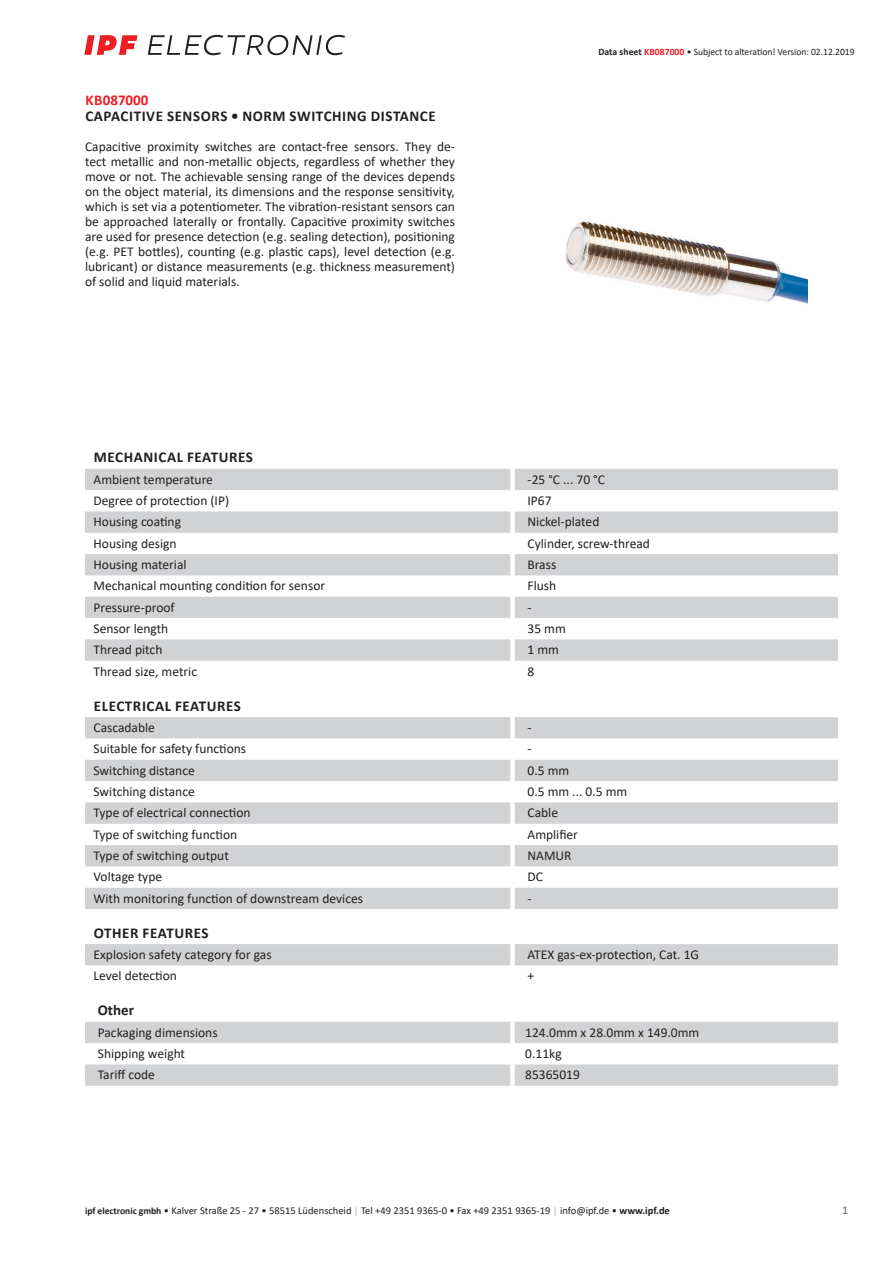
<style>
.page{position:relative;width:893px;height:1263px;background:#fff}
.page>*{position:absolute;margin:0;border:0;box-sizing:border-box;transform-origin:0 0}
.t1{font:700 15px "Calibri";letter-spacing:.04em;color:#231f20}
.t2{font:700 15px "Calibri";color:#ee1d23}
.t3{font:13.5px/15px "Calibri";color:#231f20;text-align:justify}
.t4{font:12px "Calibri";color:#636366}
.t5{font:10.5px "Calibri";color:#231f20}
.t6{font:9.75px "Calibri";letter-spacing:-.005em;color:#231f20}
.s1{font-weight:700}
.s2{font-weight:700;color:#ee1d23}
.s3{font-weight:700;font-size:9.75px}
.s4{font-size:9.75px;color:#a8a9ad}
</style>
<div class="page">
<svg style="left:148px;top:35px;width:197px;height:20px"></svg>
<svg style="left:84px;top:35px;width:54px;height:20px"></svg>
<svg style="left:85px;top:469px;width:753px;height:192px;fill:#d1d2d4"></svg>
<svg style="left:85px;top:717px;width:753px;height:192px;fill:#d1d2d4"></svg>
<div style="left:85px;top:944px;width:753px;height:21px;background:#d1d2d4"></div>
<svg style="left:85px;top:1022px;width:753px;height:64px;fill:#d1d2d4"></svg>
<div style="left:510px;top:1022px;width:5px;height:21px;background:#fff"></div>
<div style="left:510px;top:1043px;width:5px;height:21px;background:#fff"></div>
<div style="left:510px;top:1064px;width:5px;height:22px;background:#fff"></div>
<img style="left:565px;top:221px;width:242px;height:83px">
<p class="t2" style="left:85px;top:89px;width:65px">KB087000</p>
<p class="t1" style="left:85px;top:106px;width:352px">CAPACITIVE SENSORS • NORM SWITCHING DISTANCE</p>
<p class="t3" style="left:85px;top:139px;width:371px">Capacitive proximity switches are contact-free sensors. They de&shy;tect metallic and non-metallic objects, regardless of whether they move or not. The achievable sensing range of the devices depends on the object material, its dimensions and the response sensitivity, which is set via a potentiometer. The vibration-resistant sensors can be approached laterally or frontally. Capacitive proximity switches are used for presence detection (e.g. sealing detection), positioning (e.g. PET bottles), counting (e.g. plastic caps), level detection (e.g. lubricant) or distance measurements (e.g. thickness measurement) of solid and liquid materials.</p>
<p class="t6" style="left:598px;top:45px;width:258px"><span class="s1">Data sheet</span> <span class="s2">KB087000</span> • Subject to alteration! Version: 02.12.2019</p>
<p class="t1" style="left:94px;top:447px;width:161px">MECHANICAL FEATURES</p>
<p class="t3" style="left:94px;top:471px;width:121px">Ambient temperature</p>
<p class="t3" style="left:527px;top:471px;width:79px">-25 °C ... 70 °C</p>
<p class="t3" style="left:94px;top:493px;width:137px">Degree of protection (IP)</p>
<p class="t3" style="left:527px;top:493px;width:26px">IP67</p>
<p class="t3" style="left:94px;top:514px;width:89px">Housing coating</p>
<p class="t3" style="left:527px;top:514px;width:73px">Nickel-plated</p>
<p class="t3" style="left:94px;top:535px;width:85px">Housing design</p>
<p class="t3" style="left:527px;top:535px;width:124px">Cylinder, screw-thread</p>
<p class="t3" style="left:94px;top:557px;width:95px">Housing material</p>
<p class="t3" style="left:527px;top:557px;width:30px">Brass</p>
<p class="t3" style="left:94px;top:578px;width:233px">Mechanical mounting condition for sensor</p>
<p class="t3" style="left:527px;top:578px;width:30px">Flush</p>
<p class="t3" style="left:94px;top:599px;width:83px">Pressure-proof</p>
<p class="t3" style="left:527px;top:599px;width:6px">-</p>
<p class="t3" style="left:94px;top:621px;width:76px">Sensor length</p>
<p class="t3" style="left:527px;top:621px;width:40px">35 mm</p>
<p class="t3" style="left:94px;top:642px;width:70px">Thread pitch</p>
<p class="t3" style="left:527px;top:642px;width:33px">1 mm</p>
<p class="t3" style="left:94px;top:663px;width:105px">Thread size, metric</p>
<p class="t3" style="left:527px;top:663px;width:8px">8</p>
<p class="t1" style="left:94px;top:695px;width:149px">ELECTRICAL FEATURES</p>
<p class="t3" style="left:94px;top:720px;width:63px">Cascadable</p>
<p class="t3" style="left:527px;top:720px;width:6px">-</p>
<p class="t3" style="left:94px;top:741px;width:154px">Suitable for safety functions</p>
<p class="t3" style="left:527px;top:741px;width:6px">-</p>
<p class="t3" style="left:94px;top:762px;width:103px">Switching distance</p>
<p class="t3" style="left:527px;top:762px;width:43px">0.5 mm</p>
<p class="t3" style="left:94px;top:784px;width:103px">Switching distance</p>
<p class="t3" style="left:527px;top:784px;width:101px">0.5 mm ... 0.5 mm</p>
<p class="t3" style="left:94px;top:805px;width:159px">Type of electrical connection</p>
<p class="t3" style="left:527px;top:805px;width:32px">Cable</p>
<p class="t3" style="left:94px;top:826px;width:145px">Type of switching function</p>
<p class="t3" style="left:527px;top:826px;width:52px">Amplifier</p>
<p class="t3" style="left:94px;top:848px;width:137px">Type of switching output</p>
<p class="t3" style="left:527px;top:848px;width:46px">NAMUR</p>
<p class="t3" style="left:94px;top:869px;width:70px">Voltage type</p>
<p class="t3" style="left:527px;top:869px;width:17px">DC</p>
<p class="t3" style="left:94px;top:890px;width:271px">With monitoring function of downstream devices</p>
<p class="t3" style="left:527px;top:890px;width:6px">-</p>
<p class="t1" style="left:94px;top:922px;width:116px">OTHER FEATURES</p>
<p class="t3" style="left:94px;top:947px;width:180px">Explosion safety category for gas</p>
<p class="t3" style="left:527px;top:947px;width:173px">ATEX gas-ex-protection, Cat. 1G</p>
<p class="t3" style="left:94px;top:968px;width:85px">Level detection</p>
<p class="t3" style="left:527px;top:968px;width:8px">+</p>
<p class="t1" style="left:98px;top:1000px;width:38px">Other</p>
<p class="t3" style="left:98px;top:1024px;width:121px">Packaging dimensions</p>
<p class="t3" style="left:525px;top:1024px;width:176px">124.0mm x 28.0mm x 149.0mm</p>
<p class="t3" style="left:98px;top:1046px;width:89px">Shipping weight</p>
<p class="t3" style="left:525px;top:1046px;width:38px">0.11kg</p>
<p class="t3" style="left:98px;top:1067px;width:59px">Tariff code</p>
<p class="t3" style="left:525px;top:1067px;width:56px">85365019</p>
<p class="t5" style="left:85px;top:1203px;width:586px"><span class="s3">ipf electronic gmbh</span> • Kalver Straße 25 - 27 • 58515 Lüdenscheid <span class="s4">│</span> Tel +49 2351 9365-0 • Fax +49 2351 9365-19 <span class="s4">│</span> info@ipf.de • <span class="s1">www.ipf.de</span></p>
<p class="t4" style="left:842px;top:1201px;width:8px">1</p>
</div>
